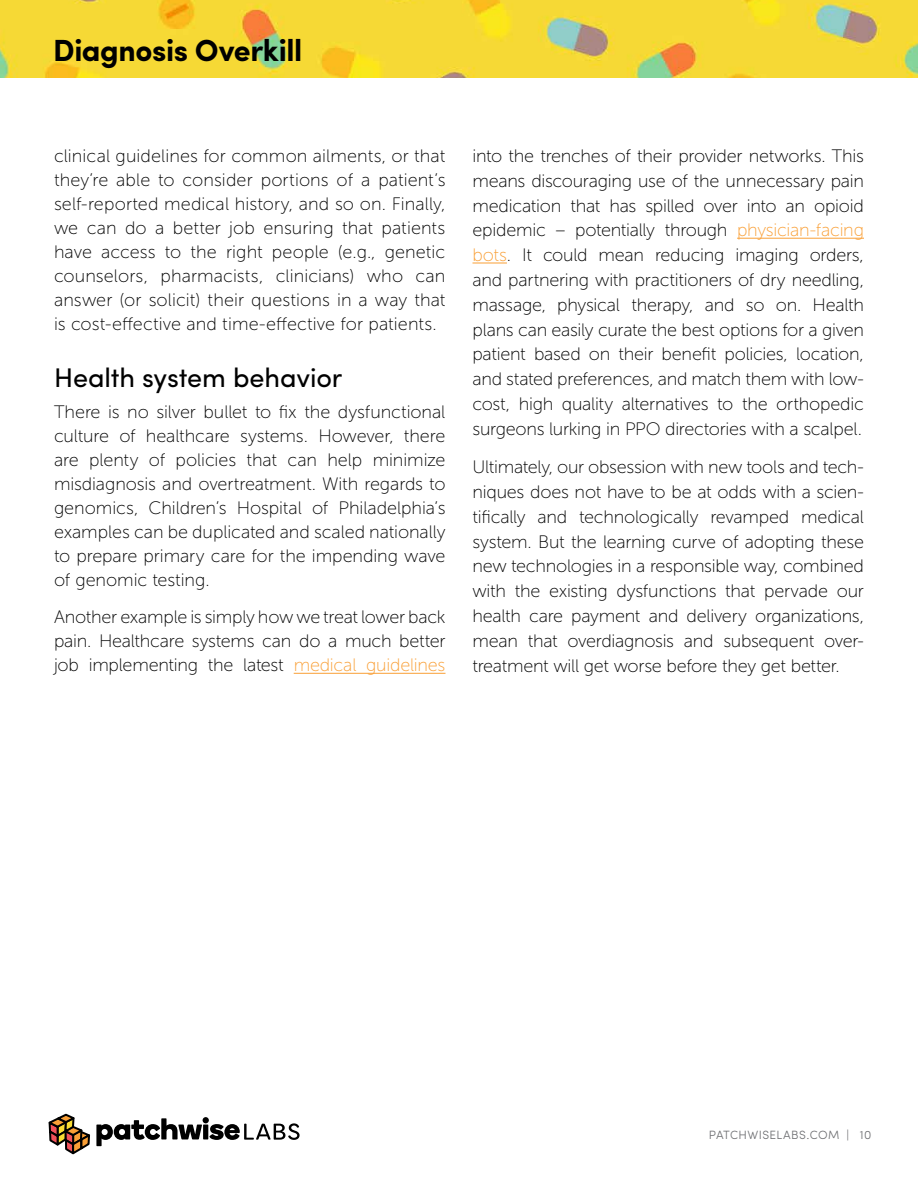
<style>
.page{position:relative;width:918px;height:1188px;background:#fff}
.page>*{position:absolute;margin:0;border:0;box-sizing:border-box;transform-origin:0 0}
.t1{font:700 30.6px "Sofia Pro";letter-spacing:-.015em;color:#000}
.t2{font:27px "Sofia Pro";letter-spacing:-.005em;color:#000}
.t3{font:18px/24.8px "Museo Sans 100";letter-spacing:-.01em;color:#000;text-align:justify}
.t4{font:300 12px "Sofia Pro";letter-spacing:.035em;color:#6d6e71}
.s1{color:#f99f36}
</style>
<div class="page">
<img style="left:0;top:0;width:918px;height:78px">
<svg style="left:48px;top:1113px;width:252px;height:42px"></svg>
<hr style="left:294px;top:673px;width:152px;height:1px;background:#f99f36">
<hr style="left:737px;top:238px;width:127px;height:1px;background:#f99f36">
<hr style="left:472px;top:263px;width:35px;height:1px;background:#f99f36">
<h1 class="t1" style="left:53px;top:27px;width:251px">Diagnosis Overkill</h1>
<p class="t3" style="left:54px;top:144px;width:393px;line-height:24px">clinical guidelines for common ailments, or that they’re able to consider portions of a patient’s self-reported medical history, and so on. Finally, we can do a better job ensuring that patients have access to the right people (e.g., genetic counselors, pharmacists, clinicians) who can answer (or solicit) their questions in a way that is cost-effective and time-effective for patients.</p>
<h2 class="t2" style="left:54px;top:358px;width:290px">Health system behavior</h2>
<p class="t3" style="left:54px;top:400px;width:393px;line-height:24px">There is no silver bullet to fix the dysfunctional culture of healthcare systems. However, there are plenty of policies that can help minimize misdiagnosis and overtreatment. With regards to genomics, Children’s Hospital of Philadelphia’s examples can be duplicated and scaled nationally to prepare primary care for the impending wave of genomic testing.</p>
<p class="t3" style="left:54px;top:605px;width:393px;line-height:24px">Another example is simply how we treat lower back pain. Healthcare systems can do a much better job implementing the latest <span class="s1">medical guidelines</span></p>
<p class="t3" style="left:472px;top:144px;width:393px">into the trenches of their provider networks. This means discouraging use of the unnecessary pain medication that has spilled over into an opioid epidemic – potentially through <span class="s1">physician-facing bots</span>. It could mean reducing imaging orders, and partnering with practitioners of dry needling, massage, physical therapy, and so on. Health plans can easily curate the best options for a given patient based on their benefit policies, location, and stated preferences, and match them with low&shy;cost, high quality alternatives to the orthopedic surgeons lurking in PPO directories with a scalpel.</p>
<p class="t3" style="left:472px;top:455px;width:393px">Ultimately, our obsession with new tools and tech&shy;niques does not have to be at odds with a scien&shy;tifically and technologically revamped medical system. But the learning curve of adopting these new technologies in a responsible way, combined with the existing dysfunctions that pervade our health care payment and delivery organizations, mean that overdiagnosis and subsequent over&shy;treatment will get worse before they get better.</p>
<p class="t4" style="left:709px;top:1125px;width:164px">PATCHWISELABS.COM | 10</p>
</div>
